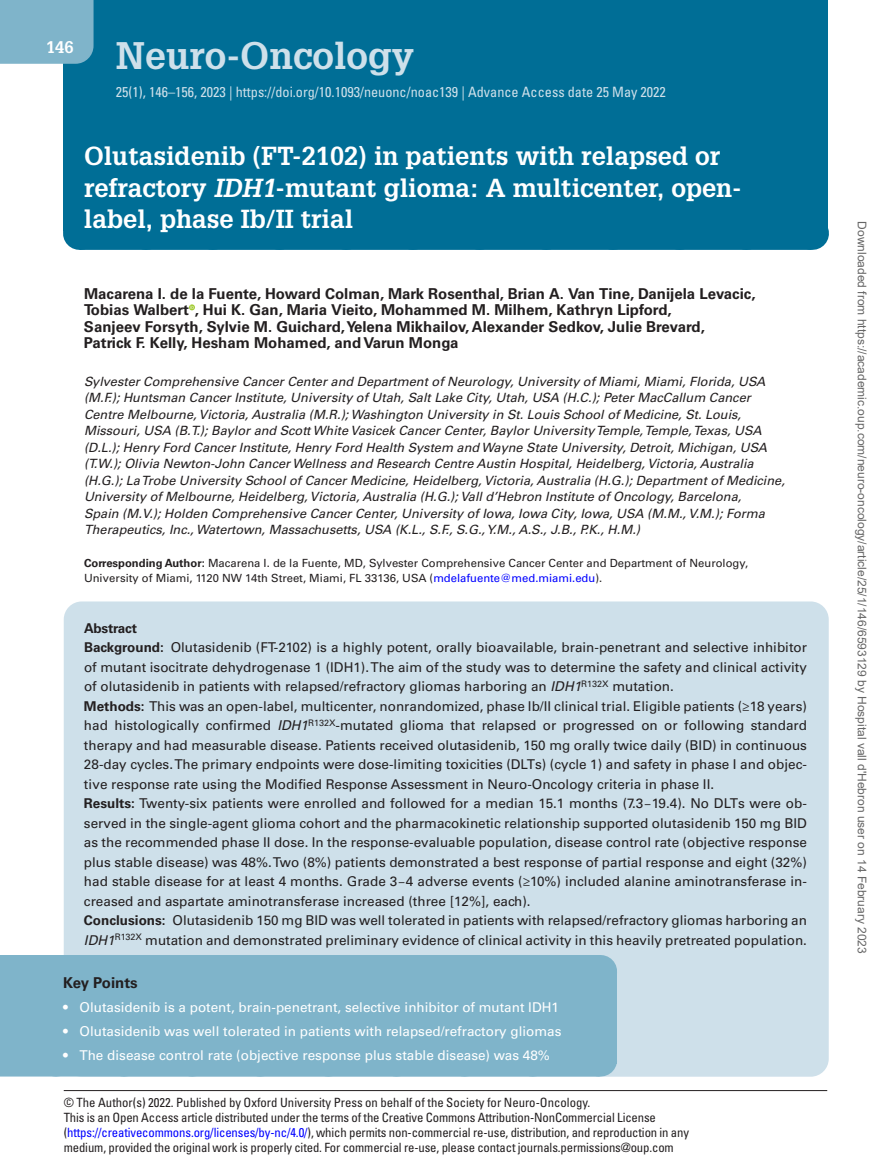
<style>
.page{position:relative;width:891px;height:1175px;background:#fff}
.page>*{position:absolute;margin:0;border:0;box-sizing:border-box;transform-origin:0 0}
.t1{font:700 37.5px "Glypha LT Std";color:#cee0ea}
.t2{font:700 25.5px/31.5px "Glypha LT Std";color:#fff}
.t3{font:700 16.5px "Glypha LT Std";color:#fff}
.t4{font:700 15px/16.5px "Univers LT Std";color:#231f20}
.t5{font:condensed 14.25px "Univers LT Std";color:#cee0ea}
.t6{font:13.5px/19.5px "Univers LT Std";color:#231f20}
.t7{font:13.5px "Univers LT Std";color:#fff}
.t8{font:italic 12.75px/16.5px "Univers LT Std";color:#231f20}
.t9{font:condensed 12.75px/15px "Univers LT Std";letter-spacing:-.01em;color:#231f20}
.t10{font:12px "Arial";color:#666}
.t11{font:11.25px/15px "Univers LT Std";color:#231f20}
.s1{font-style:italic}
.s2{font-weight:700}
.s3{color:#00f}
.s4{font-family:"Gandhari Unicode"}
</style>
<div class="page">
<div style="left:63px;top:0;width:765px;height:166px;background:#006e96"></div>
<div style="left:0;top:0;width:94px;height:64px;background:#7fb4ca"></div>
<div style="left:64px;top:601px;width:765px;height:475px;background:#cee0ea;border-radius:18px"></div>
<hr style="left:64px;top:1090px;width:763px;height:1px;background:#231f20">
<div style="left:63px;top:164px;width:765px;height:67px;background:#006e96"></div>
<div style="left:80px;top:217px;width:732px;height:33px;background:#006e96"></div>
<svg style="left:148px;top:249px;width:630px;height:1px"></svg>
<hr style="left:812px;top:217px;width:1px;height:33px;background:#006e96">
<svg style="left:189px;top:304px;width:6px;height:6px"></svg>
<div style="left:0;top:955px;width:600px;height:33px;background:#7fb4ca"></div>
<hr style="left:600px;top:955px;width:1px;height:33px;background:#7fb4ca">
<div style="left:0;top:988px;width:616px;height:41px;background:#7fb4ca"></div>
<div style="left:0;top:1012px;width:616px;height:41px;background:#7fb4ca"></div>
<div style="left:0;top:1036px;width:616px;height:27px;background:#7fb4ca"></div>
<div style="left:0;top:1043px;width:600px;height:33px;background:#7fb4ca"></div>
<hr style="left:600px;top:1043px;width:1px;height:33px;background:#7fb4ca">
<p class="t3" style="left:46px;top:37px;width:29px">146</p>
<h1 class="t1" style="left:116px;top:32px;width:299px">Neuro-Oncology</h1>
<p class="t5" style="left:116px;top:83px;width:551px">25(1), 146–156, 2023 | https://doi.org/10.1093/neuonc/noac139 | Advance Access date 25 May 2022</p>
<h2 class="t2" style="left:84px;top:140px;width:659px">Olutasidenib (FT-2102) in patients with relapsed or refractory <span class="s1">IDH1</span>-mutant glioma: A multicenter, open&shy;label, phase Ib/II trial</h2>
<p class="t4" style="left:84px;top:285px;width:673px">Macarena I. de la Fuente, Howard Colman, Mark Rosenthal, Brian A. Van Tine, Danijela Levacic, Tobias Walbert , Hui K. Gan, Maria Vieito, Mohammed M. Milhem, Kathryn Lipford,<br>Sanjeev Forsyth, Sylvie M. Guichard, Yelena Mikhailov, Alexander Sedkov, Julie Brevard, Patrick F. Kelly, Hesham Mohamed, and Varun Monga</p>
<p class="t8" style="left:84px;top:373px;width:702px">Sylvester Comprehensive Cancer Center and Department of Neurology, University of Miami, Miami, Florida, USA (M.F.); Huntsman Cancer Institute, University of Utah, Salt Lake City, Utah, USA (H.C.); Peter MacCallum Cancer Centre Melbourne, Victoria, Australia (M.R.); Washington University in St. Louis School of Medicine, St. Louis, Missouri, USA (B.T.); Baylor and Scott White Vasicek Cancer Center, Baylor University Temple, Temple, Texas, USA (D.L.); Henry Ford Cancer Institute, Henry Ford Health System and Wayne State University, Detroit, Michigan, USA (T.W.); Olivia Newton-John Cancer Wellness and Research Centre Austin Hospital, Heidelberg, Victoria, Australia (H.G.); La Trobe University School of Cancer Medicine, Heidelberg, Victoria, Australia (H.G.); Department of Medicine, University of Melbourne, Heidelberg, Victoria, Australia (H.G.); Vall d’Hebron Institute of Oncology, Barcelona,<br>Spain (M.V.); Holden Comprehensive Cancer Center, University of Iowa, Iowa City, Iowa, USA (M.M., V.M.); Forma Therapeutics, Inc., Watertown, Massachusetts, USA (K.L., S.F., S.G., Y.M., A.S., J.B., P.K., H.M.)</p>
<p class="t11" style="left:84px;top:555px;width:666px"><span class="s2">Corresponding Author:</span> Macarena I. de la Fuente, MD, Sylvester Comprehensive Cancer Center and Department of Neurology,<br>University of Miami, 1120 NW 14th Street, Miami, FL 33136, USA (<span class="s3">mdelafuente@med.miami.edu</span>).</p>
<p class="t6" style="left:84px;top:618px;width:725px"><span class="s2">Abstract<br>Background:</span> Olutasidenib (FT-2102) is a highly potent, orally bioavailable, brain-penetrant and selective inhibitor of mutant isocitrate dehydrogenase 1 (IDH1). The aim of the study was to determine the safety and clinical activity of olutasidenib in patients with relapsed/refractory gliomas harboring an <span class="s1">IDH1</span><sup>R132X</sup> mutation.<br><span class="s2">Methods:</span> This was an open-label, multicenter, nonrandomized, phase Ib/II clinical trial. Eligible patients (≥18 years) had histologically confirmed <span class="s1">IDH1</span><sup>R132X</sup>-mutated glioma that relapsed or progressed on or following standard therapy and had measurable disease. Patients received olutasidenib, 150 mg orally twice daily (BID) in continuous 28-day cycles. The primary endpoints were dose-limiting toxicities (DLTs) (cycle 1) and safety in phase I and objec&shy;tive response rate using the Modified Response Assessment in Neuro-Oncology criteria in phase II.<br><span class="s2">Results:</span> Twenty-six patients were enrolled and followed for a median 15.1 months (7.3<span class="s4">‒</span>19.4). No DLTs were ob&shy;served in the single-agent glioma cohort and the pharmacokinetic relationship supported olutasidenib 150 mg BID as the recommended phase II dose. In the response-evaluable population, disease control rate (objective response plus stable disease) was 48%. Two (8%) patients demonstrated a best response of partial response and eight (32%) had stable disease for at least 4 months. Grade 3<span class="s4">‒</span>4 adverse events (≥10%) included alanine aminotransferase in&shy;creased and aspartate aminotransferase increased (three [12%], each).<br><span class="s2">Conclusions:</span> Olutasidenib 150 mg BID was well tolerated in patients with relapsed/refractory gliomas harboring an <span class="s1">IDH1</span><sup>R132X</sup> mutation and demonstrated preliminary evidence of clinical activity in this heavily pretreated population.</p>
<p class="t4" style="left:63px;top:974px;width:76px">Key Points</p>
<p class="t7" style="left:63px;top:999px;width:498px">• Olutasidenib is a potent, brain-penetrant, selective inhibitor of mutant IDH1</p>
<p class="t7" style="left:63px;top:1023px;width:500px">• Olutasidenib was well tolerated in patients with relapsed/refractory gliomas</p>
<p class="t7" style="left:63px;top:1047px;width:488px">• The disease control rate (objective response plus stable disease) was 48%</p>
<p class="t9" style="left:64px;top:1095px;width:528px">© The Author(s) 2022. Published by Oxford University Press on behalf of the Society for Neuro-Oncology.</p>
<p class="t9" style="left:64px;top:1109px;width:627px">This is an Open Access article distributed under the terms of the Creative Commons Attribution-NonCommercial License (<span class="s3">https://creativecommons.org/licenses/by-nc/4.0/</span>), which permits non-commercial re-use, distribution, and reproduction in any medium, provided the original work is properly cited. For commercial re-use, please contact journals.permissions@oup.com</p>
<p class="t10" style="left:866px;top:221px;width:734px;rotate:90deg">Downloaded from https://academic.oup.com/neuro-oncology/article/25/1/146/6593129 by Hospital vall d'Hebron user on 14 February 2023</p>
</div>
